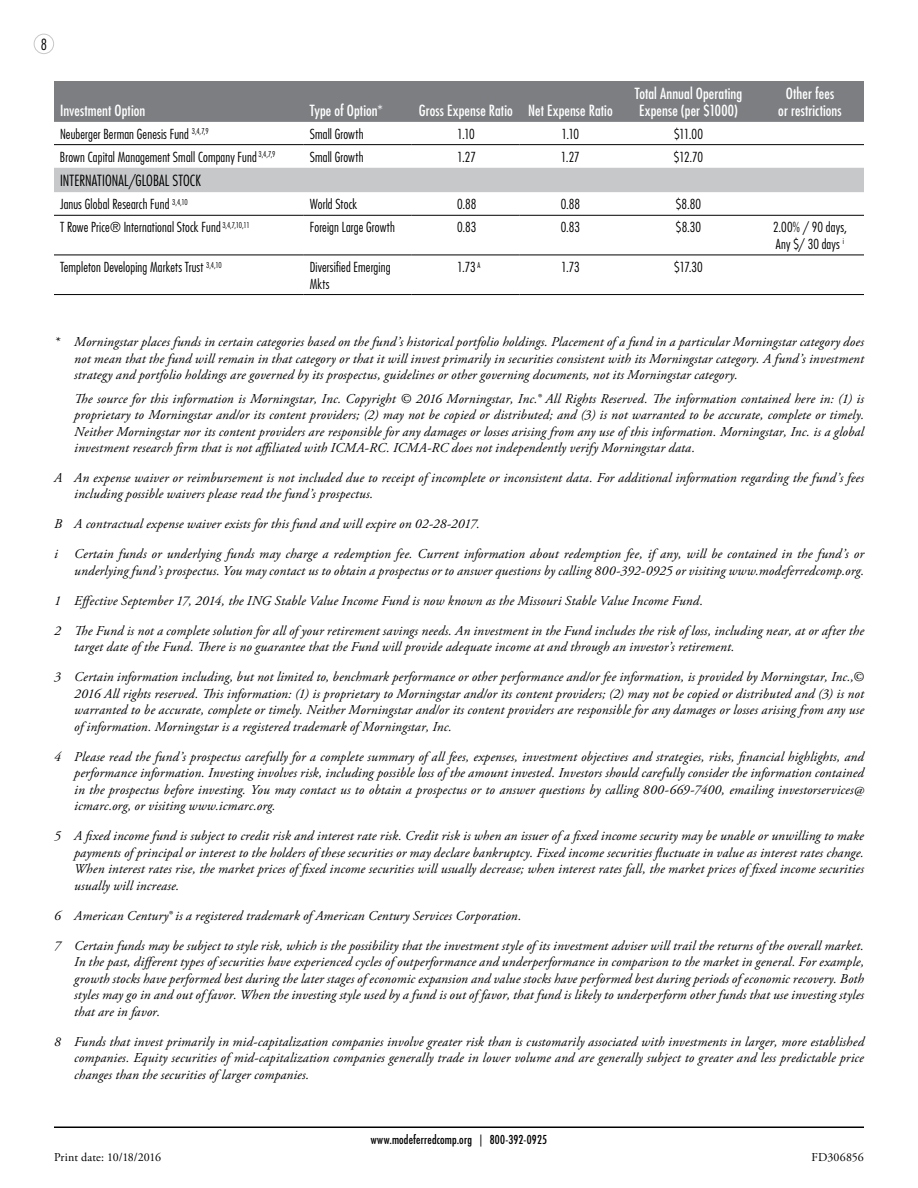
<style>
.page{position:relative;width:918px;height:1188px;background:#fff}
.page>*{position:absolute;margin:0;border:0;box-sizing:border-box;transform-origin:0 0}
.t1{font:condensed 15px/16.5px "Futura Std";letter-spacing:.005em;color:#fff}
.t2{font:300 condensed 15px "Futura Std";letter-spacing:.01em;color:#000}
.t3{font:italic 13.5px/16.5px "Adobe Garamond Pro";letter-spacing:.01em;color:#000;text-align:justify}
.t4{font:300 condensed 13.5px/16.5px "Futura Std";letter-spacing:.01em;color:#000}
.t5{font:condensed 12px "Futura Std";letter-spacing:.015em;color:#000}
.t6{font:12px "Adobe Garamond Pro";letter-spacing:.01em;color:#000}
</style>
<div class="page">
<div style="left:34px;top:34px;width:20px;height:20px;border:1px solid #c7c8ca;border-radius:50%"></div>
<hr style="left:54px;top:1127px;width:810px;height:1px;background:#000">
<div style="left:54px;top:81px;width:810px;height:41px;background:#7c7e81"></div>
<div style="left:54px;top:168px;width:810px;height:24px;background:#c7c8ca"></div>
<hr style="left:54px;top:144px;width:250px;height:1px;background:#000">
<hr style="left:304px;top:144px;width:108px;height:1px;background:#000">
<hr style="left:412px;top:144px;width:108px;height:1px;background:#000">
<hr style="left:520px;top:144px;width:101px;height:1px;background:#000">
<hr style="left:621px;top:144px;width:135px;height:1px;background:#000">
<hr style="left:756px;top:144px;width:108px;height:1px;background:#000">
<hr style="left:54px;top:215px;width:250px;height:1px;background:#000">
<hr style="left:304px;top:215px;width:108px;height:1px;background:#000">
<hr style="left:412px;top:215px;width:108px;height:1px;background:#000">
<hr style="left:520px;top:215px;width:101px;height:1px;background:#000">
<hr style="left:621px;top:215px;width:135px;height:1px;background:#000">
<hr style="left:756px;top:215px;width:108px;height:1px;background:#000">
<hr style="left:54px;top:255px;width:250px;height:1px;background:#000">
<hr style="left:304px;top:255px;width:108px;height:1px;background:#000">
<hr style="left:412px;top:255px;width:108px;height:1px;background:#000">
<hr style="left:520px;top:255px;width:101px;height:1px;background:#000">
<hr style="left:621px;top:255px;width:135px;height:1px;background:#000">
<hr style="left:756px;top:255px;width:108px;height:1px;background:#000">
<hr style="left:54px;top:294px;width:250px;height:1px;background:#000">
<hr style="left:304px;top:294px;width:108px;height:1px;background:#000">
<hr style="left:412px;top:294px;width:108px;height:1px;background:#000">
<hr style="left:520px;top:294px;width:101px;height:1px;background:#000">
<hr style="left:621px;top:294px;width:135px;height:1px;background:#000">
<hr style="left:756px;top:294px;width:108px;height:1px;background:#000">
<p class="t2" style="left:41px;top:36px;width:8px">8</p>
<p class="t1" style="left:60px;top:102px;width:87px">Investment Option</p>
<p class="t1" style="left:310px;top:102px;width:75px">Type of Option*</p>
<p class="t1" style="left:419px;top:102px;width:195px">Gross Expense Ratio Net Expense Ratio</p>
<p class="t1" style="left:635px;top:85px;width:109px">Total Annual Operating<br>Expense (per $1000)</p>
<p class="t1" style="left:778px;top:85px;width:65px;text-align:center">Other fees<br>or restrictions</p>
<p class="t4" style="left:60px;top:125px;width:150px">Neuberger Berman Genesis Fund <sup>3,4,7,9</sup></p>
<p class="t4" style="left:310px;top:125px;width:55px">Small Growth</p>
<p class="t4" style="left:457px;top:125px;width:19px">1.10</p>
<p class="t4" style="left:562px;top:125px;width:19px">1.10</p>
<p class="t4" style="left:674px;top:125px;width:30px">$11.00</p>
<p class="t4" style="left:60px;top:149px;width:217px">Brown Capital Management Small Company Fund <sup>3,4,7,9</sup></p>
<p class="t4" style="left:310px;top:149px;width:55px">Small Growth</p>
<p class="t4" style="left:457px;top:149px;width:20px">1.27</p>
<p class="t4" style="left:561px;top:149px;width:20px">1.27</p>
<p class="t4" style="left:674px;top:149px;width:31px">$12.70</p>
<p class="t2" style="left:60px;top:172px;width:142px">INTERNATIONAL/GLOBAL STOCK</p>
<p class="t4" style="left:60px;top:196px;width:129px">Janus Global Research Fund <sup>3,4,10</sup></p>
<p class="t4" style="left:310px;top:196px;width:49px">World Stock</p>
<p class="t4" style="left:457px;top:196px;width:21px">0.88</p>
<p class="t4" style="left:561px;top:196px;width:21px">0.88</p>
<p class="t4" style="left:676px;top:196px;width:27px">$8.80</p>
<p class="t4" style="left:60px;top:219px;width:191px">T Rowe Price® International Stock Fund <sup>3,4,7,10,11</sup></p>
<p class="t4" style="left:310px;top:219px;width:87px">Foreign Large Growth</p>
<p class="t4" style="left:457px;top:219px;width:21px">0.83</p>
<p class="t4" style="left:561px;top:219px;width:21px">0.83</p>
<p class="t4" style="left:676px;top:219px;width:27px">$8.30</p>
<p class="t4" style="left:773px;top:219px;width:75px">2.00% / 90 days,<br>Any $/ 30 days <sup>i</sup></p>
<p class="t4" style="left:60px;top:259px;width:163px">Templeton Developing Markets Trust <sup>3,4,10</sup></p>
<p class="t4" style="left:310px;top:259px;width:82px">Diversified Emerging<br>Mkts</p>
<p class="t4" style="left:457px;top:259px;width:25px">1.73 <sup>A</sup></p>
<p class="t4" style="left:561px;top:259px;width:20px">1.73</p>
<p class="t4" style="left:674px;top:259px;width:30px">$17.30</p>
<p class="t3" style="left:74px;top:334px;width:791px;text-indent:-20px">* Morningstar places funds in certain categories based on the fund’s historical portfolio holdings. Placement of a fund in a particular Morningstar category does not mean that the fund will remain in that category or that it will invest primarily in securities consistent with its Morningstar category. A fund’s investment strategy and portfolio holdings are governed by its prospectus, guidelines or other governing documents, not its Morningstar category.</p>
<p class="t3" style="left:74px;top:390px;width:791px">The source for this information is Morningstar, Inc. Copyright © 2016 Morningstar, Inc.® All Rights Reserved. The information contained here in: (1) is proprietary to Morningstar and/or its content providers; (2) may not be copied or distributed; and (3) is not warranted to be accurate, complete or timely.<br>Neither Morningstar nor its content providers are responsible for any damages or losses arising from any use of this information. Morningstar, Inc. is a global investment research firm that is not affiliated with ICMA-RC. ICMA-RC does not independently verify Morningstar data.</p>
<p class="t3" style="left:74px;top:470px;width:791px;text-indent:-20px">A An expense waiver or reimbursement is not included due to receipt of incomplete or inconsistent data. For additional information regarding the fund’s fees including possible waivers please read the fund’s prospectus.</p>
<p class="t3" style="left:54px;top:516px;width:427px">B A contractual expense waiver exists for this fund and will expire on 02-28-2017.</p>
<p class="t3" style="left:54px;top:546px;width:812px;text-align:right">i Certain funds or underlying funds may charge a redemption fee. Current information about redemption fee, if any, will be contained in the fund’s or underlying fund’s prospectus. You may contact us to obtain a prospectus or to answer questions by calling 800-392-0925 or visiting www.modeferredcomp.org.</p>
<p class="t3" style="left:54px;top:593px;width:651px">1 Effective September 17, 2014, the ING Stable Value Income Fund is now known as the Missouri Stable Value Income Fund.</p>
<p class="t3" style="left:74px;top:623px;width:791px;text-indent:-20px">2 The Fund is not a complete solution for all of your retirement savings needs. An investment in the Fund includes the risk of loss, including near, at or after the target date of the Fund. There is no guarantee that the Fund will provide adequate income at and through an investor’s retirement.</p>
<p class="t3" style="left:74px;top:669px;width:791px;text-indent:-20px">3 Certain information including, but not limited to, benchmark performance or other performance and/or fee information, is provided by Morningstar, Inc.,© 2016 All rights reserved. This information: (1) is proprietary to Morningstar and/or its content providers; (2) may not be copied or distributed and (3) is not warranted to be accurate, complete or timely. Neither Morningstar and/or its content providers are responsible for any damages or losses arising from any use of information. Morningstar is a registered trademark of Morningstar, Inc.</p>
<p class="t3" style="left:74px;top:749px;width:791px;text-indent:-20px">4 Please read the fund’s prospectus carefully for a complete summary of all fees, expenses, investment objectives and strategies, risks, financial highlights, and performance information. Investing involves risk, including possible loss of the amount invested. Investors should carefully consider the information contained in the prospectus before investing. You may contact us to obtain a prospectus or to answer questions by calling 800-669-7400, emailing investorservices@ icmarc.org, or visiting www.icmarc.org.</p>
<p class="t3" style="left:74px;top:828px;width:791px;text-indent:-20px">5 A fixed income fund is subject to credit risk and interest rate risk. Credit risk is when an issuer of a fixed income security may be unable or unwilling to make payments of principal or interest to the holders of these securities or may declare bankruptcy. Fixed income securities fluctuate in value as interest rates change.<br>When interest rates rise, the market prices of fixed income securities will usually decrease; when interest rates fall, the market prices of fixed income securities usually will increase.</p>
<p class="t3" style="left:54px;top:908px;width:469px">6 American Century® is a registered trademark of American Century Services Corporation.</p>
<p class="t3" style="left:74px;top:938px;width:791px;text-indent:-20px">7 Certain funds may be subject to style risk, which is the possibility that the investment style of its investment adviser will trail the returns of the overall market.<br>In the past, different types of securities have experienced cycles of outperformance and underperformance in comparison to the market in general. For example, growth stocks have performed best during the later stages of economic expansion and value stocks have performed best during periods of economic recovery. Both styles may go in and out of favor. When the investing style used by a fund is out of favor, that fund is likely to underperform other funds that use investing styles that are in favor.</p>
<p class="t3" style="left:74px;top:1034px;width:791px;text-indent:-20px">8 Funds that invest primarily in mid-capitalization companies involve greater risk than is customarily associated with investments in larger, more established companies. Equity securities of mid-capitalization companies generally trade in lower volume and are generally subject to greater and less predictable price changes than the securities of larger companies.</p>
<p class="t5" style="left:371px;top:1132px;width:178px">www.modeferredcomp.org | 800-392-0925</p>
<p class="t6" style="left:54px;top:1150px;width:109px">Print date: 10/18/2016</p>
<p class="t6" style="left:812px;top:1150px;width:54px">FD306856</p>
</div>
